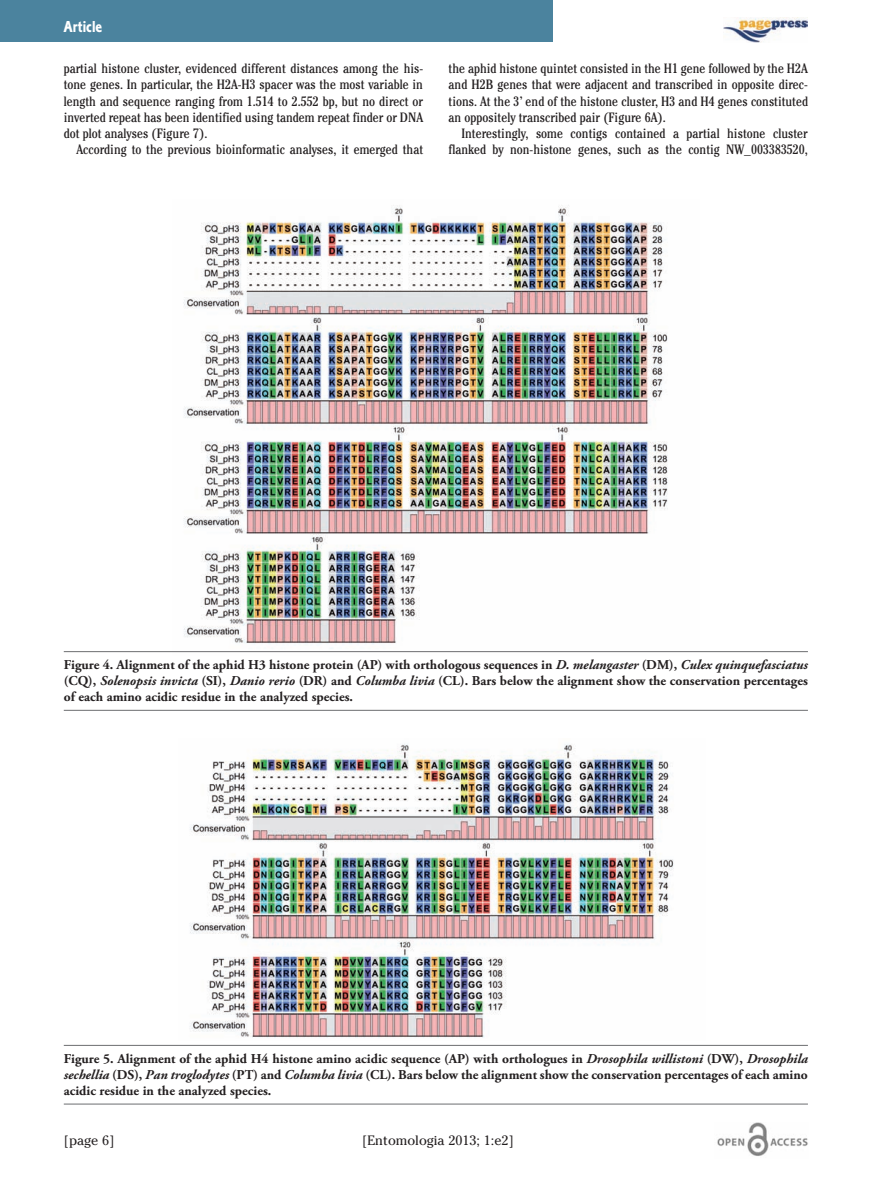
<style>
.page{position:relative;width:893px;height:1191px;background:#fff}
.page>*{position:absolute;margin:0;border:0;box-sizing:border-box;transform-origin:0 0}
.t1{font:16.5px "Corinthian Bold Condensed Plain";color:#fff}
.t2{font:condensed 13.5px/16.2px "Cheltenham";color:#231f20;text-align:justify}
.t3{font:700 13.5px/16.2px "Adobe Garamond Pro";color:#231f20;text-align:justify}
.t4{font:13.5px "Cheltenham";color:#231f20}
.s1{font-style:italic}
</style>
<div class="page">
<div style="left:0;top:0;width:553px;height:42px;background:#4b839e"></div>
<img style="left:717px;top:1123px;width:91px;height:33px">
<img style="left:723px;top:17px;width:84px;height:26px">
<img style="left:172px;top:205px;width:528px;height:448px">
<hr style="left:64px;top:651px;width:744px;height:1px;background:#6c6d70">
<hr style="left:64px;top:710px;width:744px;height:1px;background:#6c6d70">
<img style="left:190px;top:744px;width:484px;height:294px">
<hr style="left:64px;top:1045px;width:744px;height:1px;background:#6c6d70">
<hr style="left:64px;top:1103px;width:744px;height:1px;background:#6c6d70">
<p class="t1" style="left:63px;top:21px;width:40px">Article</p>
<p class="t2" style="left:64px;top:62px;width:361px">partial histone cluster, evidenced different distances among the his&shy;tone genes. In particular, the H2A-H3 spacer was the most variable in length and sequence ranging from 1.514 to 2.552 bp, but no direct or inverted repeat has been identified using tandem repeat finder or DNA dot plot analyses (Figure 7).</p>
<p class="t2" style="left:77px;top:143px;width:348px">According to the previous bioinformatic analyses, it emerged that</p>
<p class="t2" style="left:449px;top:62px;width:361px">the aphid histone quintet consisted in the H1 gene followed by the H2A and H2B genes that were adjacent and transcribed in opposite direc&shy;tions. At the 3’ end of the histone cluster, H3 and H4 genes constituted an oppositely transcribed pair (Figure 6A).</p>
<p class="t2" style="left:449px;top:127px;width:361px;text-align:right">Interestingly, some contigs contained a partial histone cluster flanked by non-histone genes, such as the contig NW_003383520,</p>
<p class="t3" style="left:64px;top:658px;width:746px">Figure 4. Alignment of the aphid H3 histone protein (AP) with orthologous sequences in <span class="s1">D. melangaster</span> (DM), <span class="s1">Culex quinquefasciatus </span>(CQ), <span class="s1">Solenopsis invicta</span> (SI), <span class="s1">Danio rerio</span> (DR) and <span class="s1">Columba livia</span> (CL). Bars below the alignment show the conservation percentages of each amino acidic residue in the analyzed species.</p>
<p class="t3" style="left:64px;top:1051px;width:746px">Figure 5. Alignment of the aphid H4 histone amino acidic sequence (AP) with orthologues in <span class="s1">Drosophila willistoni</span> (DW), <span class="s1">Drosophila sechellia</span> (DS), <span class="s1">Pan troglodytes</span> (PT) and <span class="s1">Columba livia</span> (CL). Bars below the alignment show the conservation percentages of each amino acidic residue in the analyzed species.</p>
<p class="t4" style="left:64px;top:1132px;width:52px">[page 6]</p>
<p class="t4" style="left:362px;top:1132px;width:153px">[Entomologia 2013; 1:e2]</p>
</div>
